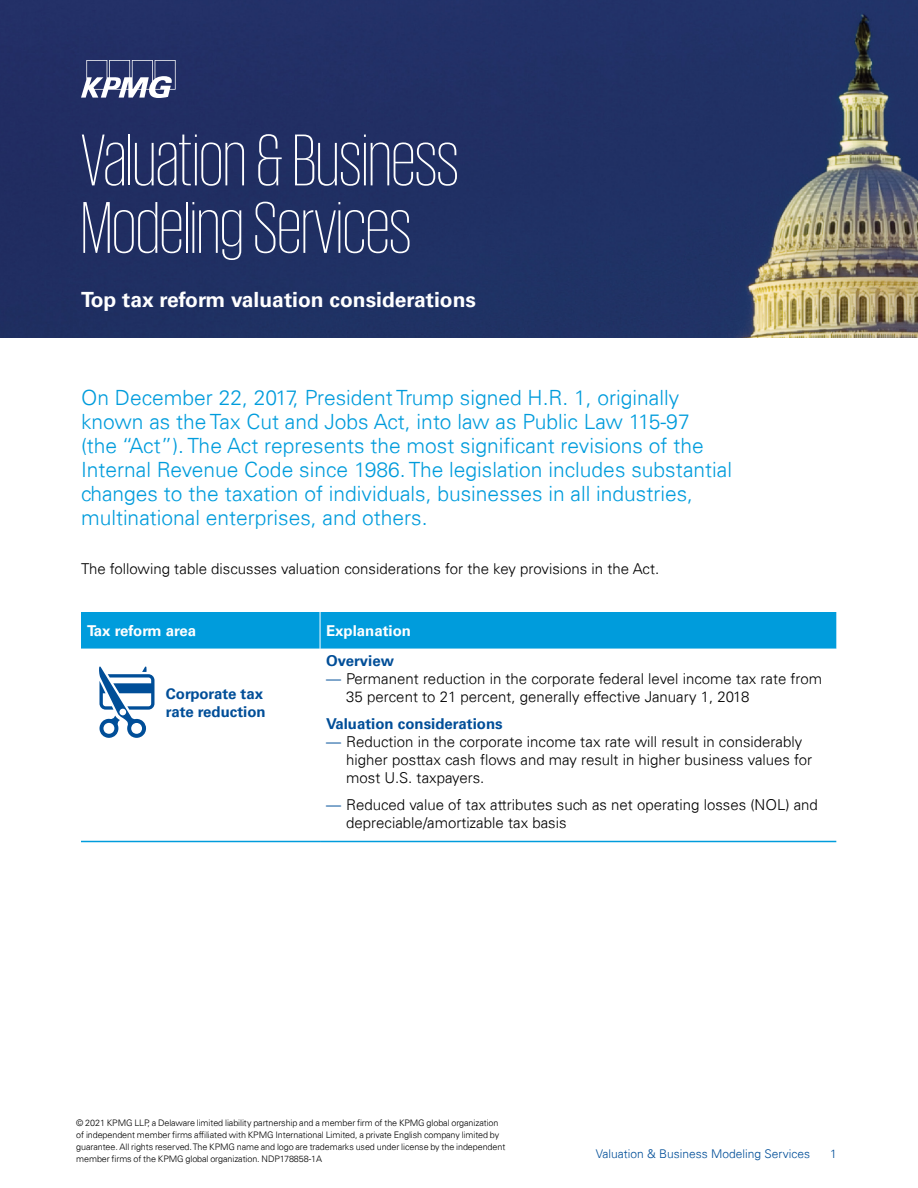
<style>
.page{position:relative;width:918px;height:1188px;background:#fff}
.page>*{position:absolute;margin:0;border:0;box-sizing:border-box;transform-origin:0 0}
.t1{font:200 75px/67.5px "KPMG";color:#fff}
.t2{font:300 21px/24px "Univers 45";color:#009cdc}
.t3{font:700 21px "Univers 65";color:#fff}
.t4{font:300 15px/18px "Univers 45";color:#000}
.t5{font:700 15px/18px "Univers 65";color:#004e98}
.t6{font:700 15px "Univers 65";color:#fff}
.t7{font:300 12px "Univers 45";color:#004e98}
.t8{font:300 9px/12px "Univers 45";letter-spacing:-.01em;color:#000}
.s1{color:#004e98}
</style>
<div class="page">
<img style="left:0;top:0;width:918px;height:338px">
<svg style="left:81px;top:60px;width:95px;height:38px"></svg>
<div style="left:81px;top:612px;width:755px;height:37px;background:#009cdc"></div>
<svg style="left:81px;top:666px;width:755px;height:175px"></svg>
<hr style="left:320px;top:649px;width:1px;height:192px;background:#fff">
<hr style="left:320px;top:612px;width:1px;height:37px;background:#fff">
<hr style="left:81px;top:841px;width:239px;height:1px;background:#009cdc">
<hr style="left:320px;top:841px;width:516px;height:1px;background:#009cdc">
<svg style="left:99px;top:667px;width:56px;height:71px"></svg>
<h1 class="t1" style="left:81px;top:125px;width:379px">Valuation &amp; Business<br>Modeling Services</h1>
<h2 class="t3" style="left:81px;top:287px;width:397px">Top tax reform valuation considerations</h2>
<p class="t2" style="left:81px;top:385px;width:653px">On December 22, 2017, President Trump signed H.R. 1, originally known as the Tax Cut and Jobs Act, into law as Public Law 115-97<br>(the “Act”). The Act represents the most significant revisions of the Internal Revenue Code since 1986. The legislation includes substantial changes to the taxation of individuals, businesses in all industries, multinational enterprises, and others.</p>
<p class="t4" style="left:81px;top:560px;width:580px">The following table discusses valuation considerations for the key provisions in the Act.</p>
<p class="t6" style="left:87px;top:622px;width:111px">Tax reform area</p>
<p class="t6" style="left:326px;top:622px;width:87px">Explanation</p>
<p class="t5" style="left:326px;top:652px;width:70px">Overview</p>
<p class="t4" style="left:346px;top:670px;width:477px;text-indent:-20px"><span class="s1">—</span> Permanent reduction in the corporate federal level income tax rate from<br>35 percent to 21 percent, generally effective January 1, 2018</p>
<p class="t5" style="left:326px;top:715px;width:178px">Valuation considerations</p>
<p class="t4" style="left:346px;top:733px;width:467px;text-indent:-20px"><span class="s1">—</span> Reduction in the corporate income tax rate will result in considerably higher posttax cash flows and may result in higher business values for most U.S. taxpayers.</p>
<p class="t4" style="left:346px;top:796px;width:473px;text-indent:-20px"><span class="s1">—</span> Reduced value of tax attributes such as net operating losses (NOL) and depreciable/amortizable tax basis</p>
<p class="t5" style="left:166px;top:685px;width:101px">Corporate tax rate reduction</p>
<p class="t8" style="left:76px;top:1117px;width:431px">© 2021 KPMG LLP, a Delaware limited liability partnership and a member firm of the KPMG global organization of independent member firms affiliated with KPMG International Limited, a private English company limited by guarantee. All rights reserved. The KPMG name and logo are trademarks used under license by the independent member firms of the KPMG global organization. NDP178858-1A</p>
<p class="t7" style="left:596px;top:1147px;width:216px">Valuation &amp; Business Modeling Services</p>
<p class="t7" style="left:830px;top:1147px;width:8px">1</p>
</div>
